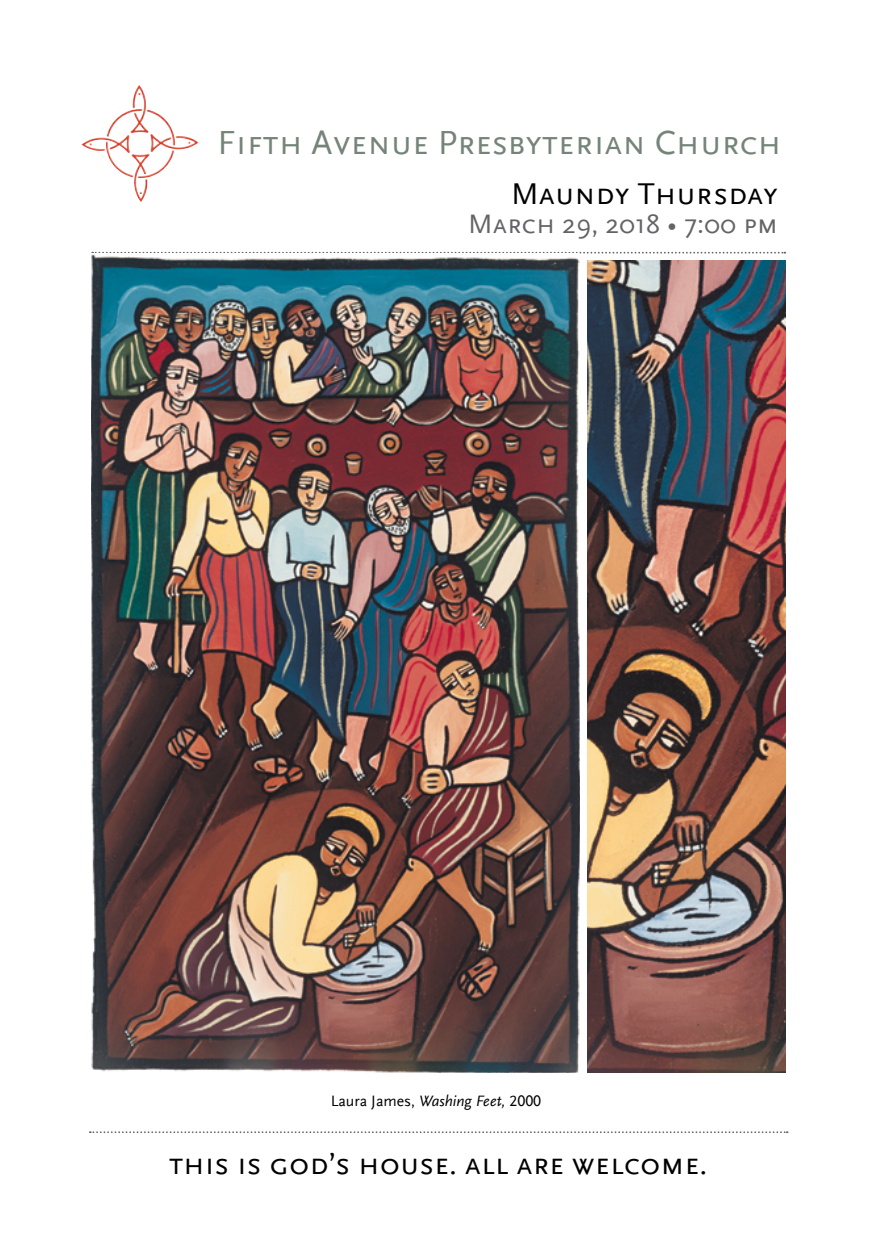
<style>
.page{position:relative;width:873px;height:1260px;background:#fff}
.page>*{position:absolute;margin:0;border:0;box-sizing:border-box;transform-origin:0 0}
.t1{font:35px "Scala Sans LF Caps";color:#758478}
.t2{font:31.5px "Scala Sans Caps";color:#000}
.t3{font:28px "Scala Sans Caps";color:#636466}
.t4{font:15.75px "Scala Sans LF";color:#000}
.s1{font-family:"Scala Sans";font-style:italic}
</style>
<div class="page">
<svg style="left:90px;top:1131px;width:697px;height:2px"></svg>
<svg style="left:92px;top:252px;width:693px;height:2px"></svg>
<img style="left:106px;top:85px;width:69px;height:61px">
<img style="left:91px;top:254px;width:489px;height:819px">
<img style="left:587px;top:261px;width:198px;height:812px">
<p class="t1" style="left:218px;top:124px;width:565px">Fifth Avenue Presbyterian Church</p>
<p class="t2" style="left:511px;top:177px;width:268px">Maundy Thursday</p>
<p class="t3" style="left:468px;top:209px;width:311px">March 29, 2018 • 7:00 pm</p>
<p class="t4" style="left:331px;top:1093px;width:212px">Laura James, <span class="s1">Washing Feet,</span> 2000</p>
<p class="t2" style="left:169px;top:1146px;width:540px">this is god’s house. all are welcome.</p>
</div>
